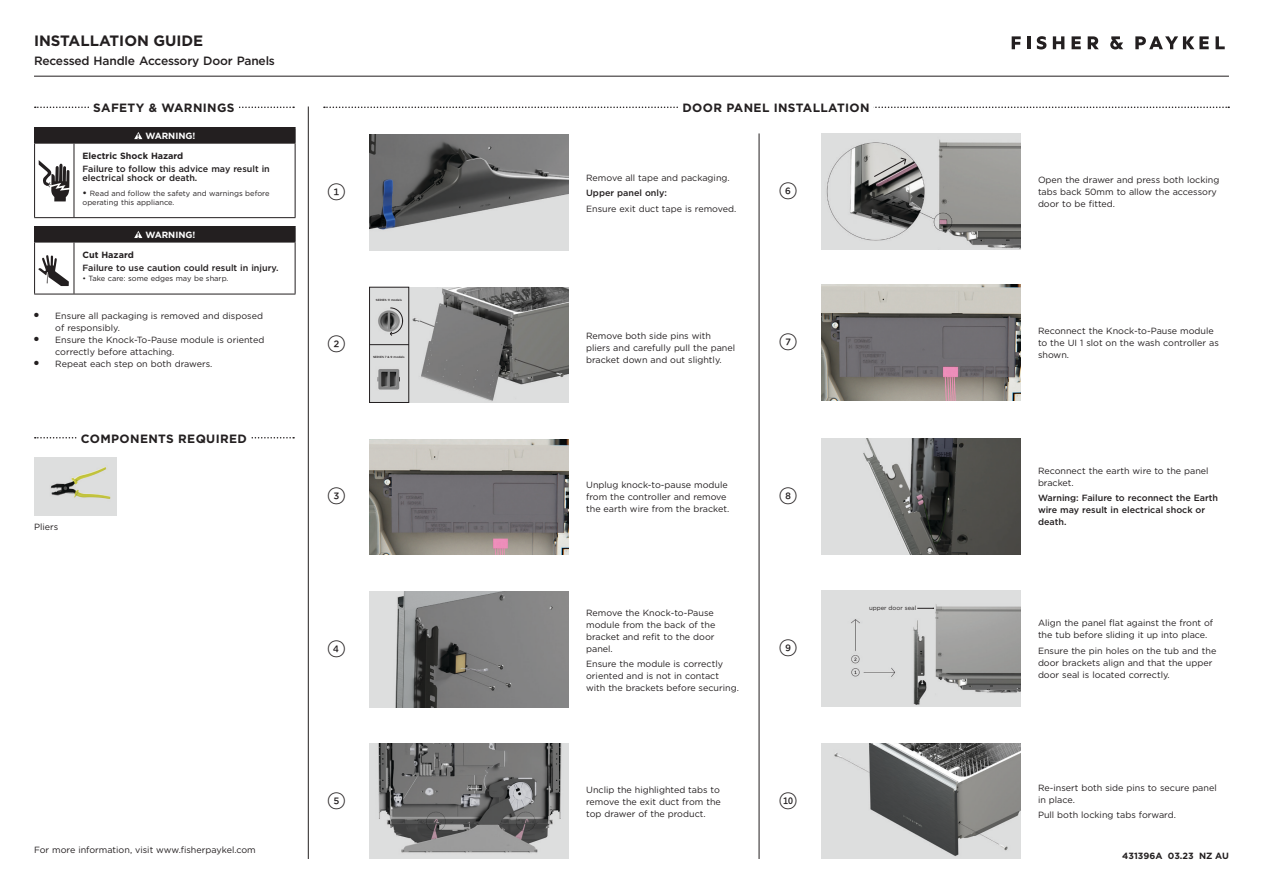
<style>
.page{position:relative;width:1263px;height:893px;background:#fff}
.page>*{position:absolute;margin:0;border:0;box-sizing:border-box;transform-origin:0 0}
.t1{font:500 18px "Gotham FP Nos";color:#231f20}
.t2{font:18px "Gotham FP Nos Medium Half";color:#231f20}
.t3{font:700 15px "Gotham";color:#231f20}
.t4{font:700 12px "Gotham";letter-spacing:.03em;color:#231f20}
.t5{font:500 12px "Gotham";letter-spacing:-.015em;color:#231f20}
.t6{font:9px/12px "Gotham";color:#231f20}
.t7{font:500 9px/12px "Gotham";color:#231f20}
.t8{font:700 9px/19.8px "Gotham";color:#231f20}
.t9{font:700 9px "Gotham";color:#fff}
.t10{font:7.5px/9px "Gotham";color:#231f20}
.t11{font:6px "Gotham";color:#231f20}
.t12{font:500 3px "Gotham";color:#231f20}
.s1{font-size:7.5px}
.s2{color:#fff}
.s3{font-weight:700;font-size:9px}
.s4{font-size:7.5px;color:#231f20}
</style>
<div class="page">
<svg style="left:324px;top:107px;width:905px;height:1px"></svg>
<div style="left:678px;top:105px;width:196px;height:5px;background:#fff"></div>
<hr style="left:308px;top:107px;width:1px;height:752px;background:#231f20">
<hr style="left:34px;top:76px;width:1195px;height:1px;background:#231f20">
<svg style="left:35px;top:107px;width:259px;height:1px"></svg>
<div style="left:89px;top:105px;width:150px;height:5px;background:#fff"></div>
<hr style="left:759px;top:133px;width:1px;height:726px;background:#231f20">
<img style="left:821px;top:134px;width:200px;height:115px">
<img style="left:821px;top:590px;width:200px;height:116px">
<svg style="left:1012px;top:36px;width:9px;height:13px"></svg>
<svg style="left:1027px;top:36px;width:3px;height:13px"></svg>
<svg style="left:1037px;top:36px;width:9px;height:13px"></svg>
<svg style="left:1053px;top:36px;width:11px;height:13px"></svg>
<svg style="left:1071px;top:36px;width:10px;height:13px"></svg>
<svg style="left:1088px;top:36px;width:11px;height:13px"></svg>
<svg style="left:1110px;top:36px;width:13px;height:13px"></svg>
<svg style="left:1135px;top:36px;width:74px;height:13px"></svg>
<svg style="left:1215px;top:36px;width:10px;height:13px"></svg>
<div style="left:35px;top:128px;width:260px;height:15px;background:#231f20"></div>
<svg style="left:295px;top:128px;width:1px;height:15px"></svg>
<hr style="left:34px;top:127px;width:40px;height:1px;background:#231f20">
<svg style="left:34px;top:128px;width:1px;height:15px"></svg>
<hr style="left:74px;top:127px;width:222px;height:1px;background:#231f20">
<hr style="left:74px;top:143px;width:221px;height:1px;background:#231f20">
<hr style="left:295px;top:144px;width:1px;height:73px;background:#231f20">
<hr style="left:74px;top:217px;width:221px;height:1px;background:#231f20">
<hr style="left:34px;top:143px;width:40px;height:1px;background:#231f20">
<hr style="left:34px;top:144px;width:1px;height:73px;background:#231f20">
<hr style="left:74px;top:144px;width:1px;height:73px;background:#231f20">
<hr style="left:34px;top:217px;width:40px;height:1px;background:#231f20">
<svg style="left:134px;top:132px;width:8px;height:7px"></svg>
<svg style="left:39px;top:160px;width:30px;height:41px"></svg>
<svg style="left:35px;top:437px;width:259px;height:1px"></svg>
<hr style="left:77px;top:436px;width:174px;height:4px;background:#fff">
<img style="left:369px;top:743px;width:200px;height:116px">
<img style="left:34px;top:458px;width:83px;height:57px">
<div style="left:35px;top:227px;width:260px;height:15px;background:#231f20"></div>
<svg style="left:295px;top:227px;width:1px;height:15px"></svg>
<hr style="left:34px;top:226px;width:40px;height:1px;background:#231f20">
<svg style="left:34px;top:227px;width:1px;height:15px"></svg>
<hr style="left:74px;top:226px;width:222px;height:1px;background:#231f20">
<hr style="left:74px;top:242px;width:221px;height:1px;background:#231f20">
<hr style="left:295px;top:242px;width:1px;height:52px;background:#231f20">
<hr style="left:74px;top:294px;width:221px;height:1px;background:#231f20">
<hr style="left:34px;top:242px;width:40px;height:1px;background:#231f20">
<hr style="left:34px;top:242px;width:1px;height:52px;background:#231f20">
<hr style="left:74px;top:242px;width:1px;height:52px;background:#231f20">
<hr style="left:34px;top:294px;width:40px;height:1px;background:#231f20">
<svg style="left:134px;top:231px;width:8px;height:7px"></svg>
<svg style="left:38px;top:255px;width:31px;height:31px"></svg>
<img style="left:369px;top:135px;width:200px;height:115px">
<img style="left:371px;top:287px;width:198px;height:116px">
<svg style="left:515px;top:359px;width:41px;height:14px"></svg>
<svg style="left:420px;top:321px;width:14px;height:6px"></svg>
<img style="left:372px;top:351px;width:28px;height:46px">
<img style="left:371px;top:289px;width:34px;height:61px">
<div style="left:369px;top:287px;width:40px;height:116px;border:1px solid #231f20"></div>
<hr style="left:369px;top:344px;width:40px;height:1px;background:#231f20">
<svg style="left:390px;top:308px;width:13px;height:28px"></svg>
<img style="left:369px;top:439px;width:200px;height:116px">
<img style="left:821px;top:284px;width:200px;height:116px">
<img style="left:821px;top:438px;width:200px;height:116px">
<img style="left:369px;top:592px;width:200px;height:116px">
<img style="left:821px;top:743px;width:200px;height:116px">
<svg style="left:874px;top:158px;width:32px;height:19px"></svg>
<svg style="left:917px;top:608px;width:17px;height:1px"></svg>
<h2 class="t3" style="left:34px;top:31px;width:171px">INSTALLATION GUIDE</h2>
<h3 class="t5" style="left:34px;top:53px;width:242px">Recessed Handle Accessory Door Panels</h3>
<h3 class="t4" style="left:93px;top:100px;width:143px">SAFETY &amp; WARNINGS</h3>
<p class="t8" style="left:82px;top:126px;width:115px;text-indent:55px"><span class="s1">!</span> <span class="s2">WARNING!<br></span>Electric Shock Hazard</p>
<p class="t7" style="left:82px;top:164px;width:189px;line-height:9px">Failure to follow this advice may result in electrical shock or death.</p>
<p class="t10" style="left:82px;top:189px;width:188px"><span class="s3">•</span> Read and follow the safety and warnings before operating this appliance.</p>
<p class="t9" style="left:137px;top:229px;width:60px"><span class="s4">!</span> WARNING!</p>
<p class="t8" style="left:82px;top:245px;width:53px">Cut Hazard</p>
<p class="t7" style="left:82px;top:262px;width:197px">Failure to use caution could result in injury.</p>
<p class="t10" style="left:82px;top:274px;width:147px">• Take care: some edges may be sharp.</p>
<p class="t6" style="left:55px;top:309px;width:209px;text-indent:-21px">● Ensure all packaging is removed and disposed of responsibly.</p>
<p class="t6" style="left:55px;top:333px;width:211px;text-indent:-21px">● Ensure the Knock-To-Pause module is oriented correctly before attaching.</p>
<p class="t6" style="left:34px;top:357px;width:180px">● Repeat each step on both drawers.</p>
<h3 class="t4" style="left:81px;top:431px;width:167px">COMPONENTS REQUIRED</h3>
<p class="t6" style="left:34px;top:521px;width:26px">Pliers</p>
<p class="t6" style="left:34px;top:843px;width:223px">For more information, visit www.fisherpaykel.com</p>
<h3 class="t4" style="left:682px;top:100px;width:189px">DOOR PANEL INSTALLATION</h3>
<h1 class="t1" style="left:327px;top:183px;width:20px">1</h1>
<p class="t6" style="left:586px;top:171px;width:145px">Remove all tape and packaging.</p>
<p class="t7" style="left:586px;top:187px;width:82px">Upper panel only:</p>
<p class="t6" style="left:586px;top:202px;width:152px">Ensure exit duct tape is removed.</p>
<h1 class="t1" style="left:779px;top:182px;width:20px">6</h1>
<p class="t12" style="left:376px;top:298px;width:28px">SERIES 11 models</p>
<h1 class="t1" style="left:327px;top:336px;width:20px">2</h1>
<p class="t12" style="left:373px;top:355px;width:33px">SERIES 7 &amp; 9 models</p>
<p class="t6" style="left:586px;top:330px;width:150px">Remove both side pins with pliers and carefully pull the panel bracket down and out slightly.</p>
<h1 class="t1" style="left:779px;top:333px;width:20px">7</h1>
<h1 class="t1" style="left:327px;top:488px;width:20px">3</h1>
<p class="t6" style="left:586px;top:479px;width:145px">Unplug knock-to-pause module from the controller and remove the earth wire from the bracket.</p>
<h1 class="t1" style="left:779px;top:487px;width:20px">8</h1>
<h1 class="t1" style="left:327px;top:641px;width:20px">4</h1>
<p class="t6" style="left:586px;top:606px;width:131px">Remove the Knock-to-Pause module from the back of the bracket and refit to the door panel.</p>
<p class="t6" style="left:586px;top:658px;width:154px">Ensure the module is correctly oriented and is not in contact with the brackets before securing.</p>
<h1 class="t1" style="left:779px;top:639px;width:20px">9</h1>
<p class="t11" style="left:869px;top:604px;width:49px">upper door seal</p>
<h1 class="t1" style="left:327px;top:792px;width:20px">5</h1>
<p class="t6" style="left:586px;top:783px;width:136px;text-align:justify">Unclip the highlighted tabs to remove the exit duct from the top drawer of the product.</p>
<h1 class="t2" style="left:779px;top:792px;width:20px">!0</h1>
<p class="t6" style="left:1038px;top:174px;width:183px">Open the drawer and press both locking tabs back 50mm to allow the accessory door to be fitted.</p>
<p class="t6" style="left:1038px;top:324px;width:182px">Reconnect the Knock-to-Pause module to the UI 1 slot on the wash controller as shown.</p>
<p class="t6" style="left:1038px;top:465px;width:172px">Reconnect the earth wire to the panel bracket.</p>
<p class="t7" style="left:1038px;top:492px;width:182px">Warning: Failure to reconnect the Earth wire may result in electrical shock or death.</p>
<p class="t6" style="left:1038px;top:617px;width:177px">Align the panel flat against the front of the tub before sliding it up into place.</p>
<p class="t6" style="left:1038px;top:644px;width:180px">Ensure the pin holes on the tub and the door brackets align and that the upper door seal is located correctly.</p>
<p class="t6" style="left:1038px;top:782px;width:180px">Re-insert both side pins to secure panel in place.</p>
<p class="t6" style="left:1038px;top:809px;width:139px">Pull both locking tabs forward.</p>
<p class="t8" style="left:1122px;top:846px;width:108px">431396A 03.23 NZ AU</p>
</div>
